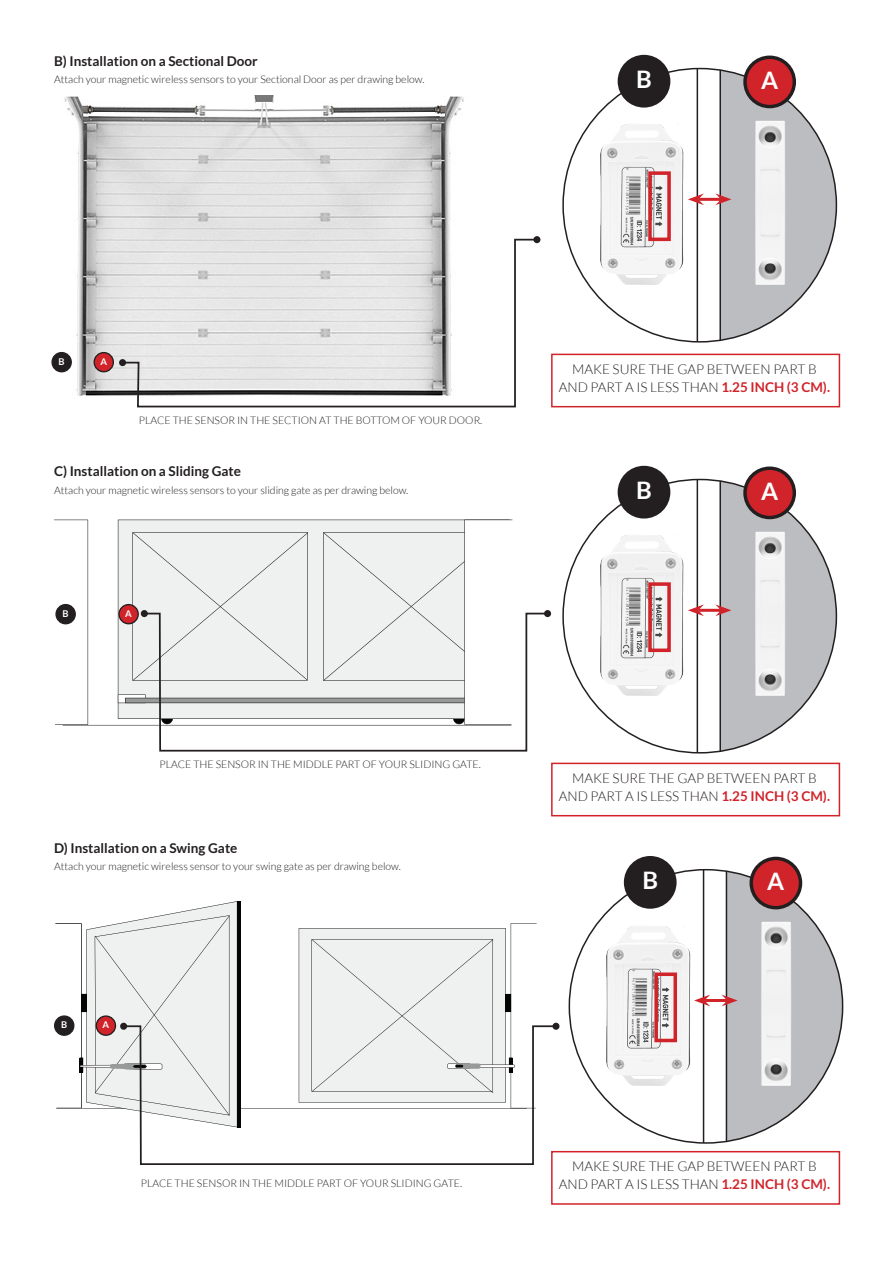
<style>
.page{position:relative;width:893px;height:1263px;background:#fff}
.page>*{position:absolute;margin:0;border:0;box-sizing:border-box;transform-origin:0 0}
.t1{font:700 24.15px "Lato";color:#fff}
.t2{font:300 13.5px "Lato";color:#231f20}
.t3{font:700 13.5px "Lato";color:#231f20}
.t4{font:300 10.5px "Lato";color:#231f20}
.t5{font:700 9.3px "Lato";color:#fff}
.s1{font-weight:700;color:#d1232a}
</style>
<div class="page">
<svg style="left:55px;top:901px;width:482px;height:208px"></svg>
<svg style="left:54px;top:520px;width:458px;height:206px"></svg>
<svg style="left:143px;top:612px;width:405px;height:140px"></svg>
<div style="left:141px;top:610px;width:7px;height:7px;background:#231f20;border-radius:50%"></div>
<div style="left:544px;top:610px;width:7px;height:7px;background:#231f20;border-radius:50%"></div>
<svg style="left:122px;top:1024px;width:436px;height:141px"></svg>
<div style="left:120px;top:1023px;width:7px;height:7px;background:#231f20;border-radius:50%"></div>
<div style="left:552px;top:1023px;width:7px;height:7px;background:#231f20;border-radius:50%"></div>
<div style="left:551px;top:763px;width:289px;height:53px;background:#fff;border:2px solid #d1232a"></div>
<div style="left:551px;top:354px;width:289px;height:53px;background:#fff;border:2px solid #d1232a"></div>
<div style="left:551px;top:1151px;width:289px;height:54px;background:#fff;border:2px solid #d1232a"></div>
<div style="left:119px;top:605px;width:19px;height:19px;background:#d1232a;border-radius:50%"></div>
<div style="left:118px;top:604px;width:21px;height:20px;border:1px solid #231f20;border-radius:50%"></div>
<div style="left:56px;top:605px;width:19px;height:19px;background:#231f20;border-radius:50%"></div>
<div style="left:55px;top:604px;width:21px;height:20px;border:1px solid #231f20;border-radius:50%"></div>
<div style="left:96px;top:1016px;width:19px;height:19px;background:#d1232a;border-radius:50%"></div>
<div style="left:96px;top:1015px;width:20px;height:21px;border:1px solid #231f20;border-radius:50%"></div>
<div style="left:55px;top:1016px;width:19px;height:19px;background:#231f20;border-radius:50%"></div>
<div style="left:54px;top:1015px;width:20px;height:21px;border:1px solid #231f20;border-radius:50%"></div>
<img style="left:52px;top:96px;width:412px;height:300px">
<div style="left:94px;top:353px;width:19px;height:19px;background:#d1232a;border-radius:50%"></div>
<div style="left:94px;top:352px;width:20px;height:20px;border:1px solid #231f20;border-radius:50%"></div>
<div style="left:52px;top:353px;width:19px;height:19px;background:#231f20;border-radius:50%"></div>
<div style="left:51px;top:352px;width:21px;height:20px;border:1px solid #231f20;border-radius:50%"></div>
<svg style="left:121px;top:238px;width:418px;height:170px"></svg>
<div style="left:119px;top:359px;width:7px;height:7px;background:#231f20;border-radius:50%"></div>
<div style="left:533px;top:236px;width:7px;height:7px;background:#231f20;border-radius:50%"></div>
<hr style="left:698px;top:198px;width:23px;height:3px;background:#d1232a">
<svg style="left:563px;top:69px;width:141px;height:273px"></svg>
<svg style="left:715px;top:69px;width:121px;height:273px"></svg>
<div style="left:745px;top:57px;width:49px;height:50px;background:#d1232a;border-radius:50%"></div>
<div style="left:743px;top:56px;width:53px;height:52px;border:3px solid #231f20;border-radius:50%"></div>
<div style="left:619px;top:57px;width:50px;height:49px;background:#231f20;border-radius:50%"></div>
<div style="left:618px;top:55px;width:52px;height:53px;border:3px solid #231f20;border-radius:50%"></div>
<img style="left:750px;top:118px;width:41px;height:168px">
<img style="left:600px;top:124px;width:89px;height:161px">
<div style="left:648px;top:171px;width:23px;height:70px;border:4px solid #d1232a"></div>
<hr style="left:698px;top:609px;width:23px;height:3px;background:#d1232a">
<svg style="left:563px;top:479px;width:141px;height:274px"></svg>
<svg style="left:715px;top:479px;width:121px;height:274px"></svg>
<div style="left:745px;top:468px;width:49px;height:49px;background:#d1232a;border-radius:50%"></div>
<div style="left:743px;top:466px;width:53px;height:53px;border:3px solid #231f20;border-radius:50%"></div>
<div style="left:619px;top:467px;width:50px;height:50px;background:#231f20;border-radius:50%"></div>
<div style="left:618px;top:466px;width:52px;height:52px;border:3px solid #231f20;border-radius:50%"></div>
<img style="left:750px;top:529px;width:41px;height:168px">
<img style="left:600px;top:535px;width:89px;height:160px">
<div style="left:648px;top:582px;width:23px;height:70px;border:4px solid #d1232a"></div>
<hr style="left:704px;top:999px;width:23px;height:3px;background:#d1232a">
<svg style="left:569px;top:870px;width:141px;height:273px"></svg>
<svg style="left:722px;top:870px;width:121px;height:273px"></svg>
<div style="left:751px;top:858px;width:49px;height:50px;background:#d1232a;border-radius:50%"></div>
<div style="left:749px;top:857px;width:53px;height:52px;border:3px solid #231f20;border-radius:50%"></div>
<div style="left:626px;top:858px;width:49px;height:49px;background:#231f20;border-radius:50%"></div>
<div style="left:624px;top:856px;width:53px;height:53px;border:3px solid #231f20;border-radius:50%"></div>
<img style="left:756px;top:919px;width:41px;height:169px">
<img style="left:606px;top:925px;width:89px;height:161px">
<div style="left:654px;top:972px;width:23px;height:70px;border:4px solid #d1232a"></div>
<p class="t3" style="left:54px;top:53px;width:205px">B) Installation on a Sectional Door</p>
<p class="t4" style="left:54px;top:73px;width:372px">Attach your magnetic wireless sensors to your Sectional Door as per drawing below.</p>
<p class="t1" style="left:636px;top:65px;width:17px">B</p>
<p class="t1" style="left:761px;top:66px;width:19px">A</p>
<p class="t5" style="left:59px;top:356px;width:8px">B</p>
<p class="t5" style="left:100px;top:356px;width:8px">A</p>
<p class="t4" style="left:139px;top:414px;width:345px">PLACE THE SENSOR IN THE SECTION AT THE BOTTOM OF YOUR DOOR.</p>
<p class="t3" style="left:54px;top:464px;width:189px">C) Installation on a Sliding Gate</p>
<p class="t4" style="left:54px;top:484px;width:356px">Attach your magnetic wireless sensors to your sliding gate as per drawing below.</p>
<p class="t5" style="left:63px;top:608px;width:8px">B</p>
<p class="t5" style="left:125px;top:608px;width:8px">A</p>
<p class="t4" style="left:160px;top:759px;width:323px">PLACE THE SENSOR IN THE MIDDLE PART OF YOUR SLIDING GATE.</p>
<p class="t3" style="left:54px;top:840px;width:185px">D) Installation on a Swing Gate</p>
<p class="t4" style="left:54px;top:860px;width:348px">Attach your magnetic wireless sensor to your swing gate as per drawing below.</p>
<p class="t5" style="left:61px;top:1019px;width:8px">B</p>
<p class="t5" style="left:103px;top:1019px;width:8px">A</p>
<p class="t4" style="left:141px;top:1177px;width:323px">PLACE THE SENSOR IN THE MIDDLE PART OF YOUR SLIDING GATE.</p>
<p class="t2" style="left:572px;top:362px;width:246px">MAKE SURE THE GAP BETWEEN PART B</p>
<p class="t2" style="left:559px;top:380px;width:273px">AND PART A IS LESS THAN <span class="s1">1.25 INCH (3 CM).</span></p>
<p class="t1" style="left:636px;top:476px;width:17px">B</p>
<p class="t1" style="left:761px;top:477px;width:19px">A</p>
<p class="t2" style="left:572px;top:771px;width:246px">MAKE SURE THE GAP BETWEEN PART B</p>
<p class="t2" style="left:559px;top:789px;width:273px">AND PART A IS LESS THAN <span class="s1">1.25 INCH (3 CM).</span></p>
<p class="t1" style="left:642px;top:866px;width:17px">B</p>
<p class="t1" style="left:767px;top:867px;width:19px">A</p>
<p class="t2" style="left:572px;top:1159px;width:246px">MAKE SURE THE GAP BETWEEN PART B</p>
<p class="t2" style="left:559px;top:1177px;width:273px">AND PART A IS LESS THAN <span class="s1">1.25 INCH (3 CM).</span></p>
</div>
